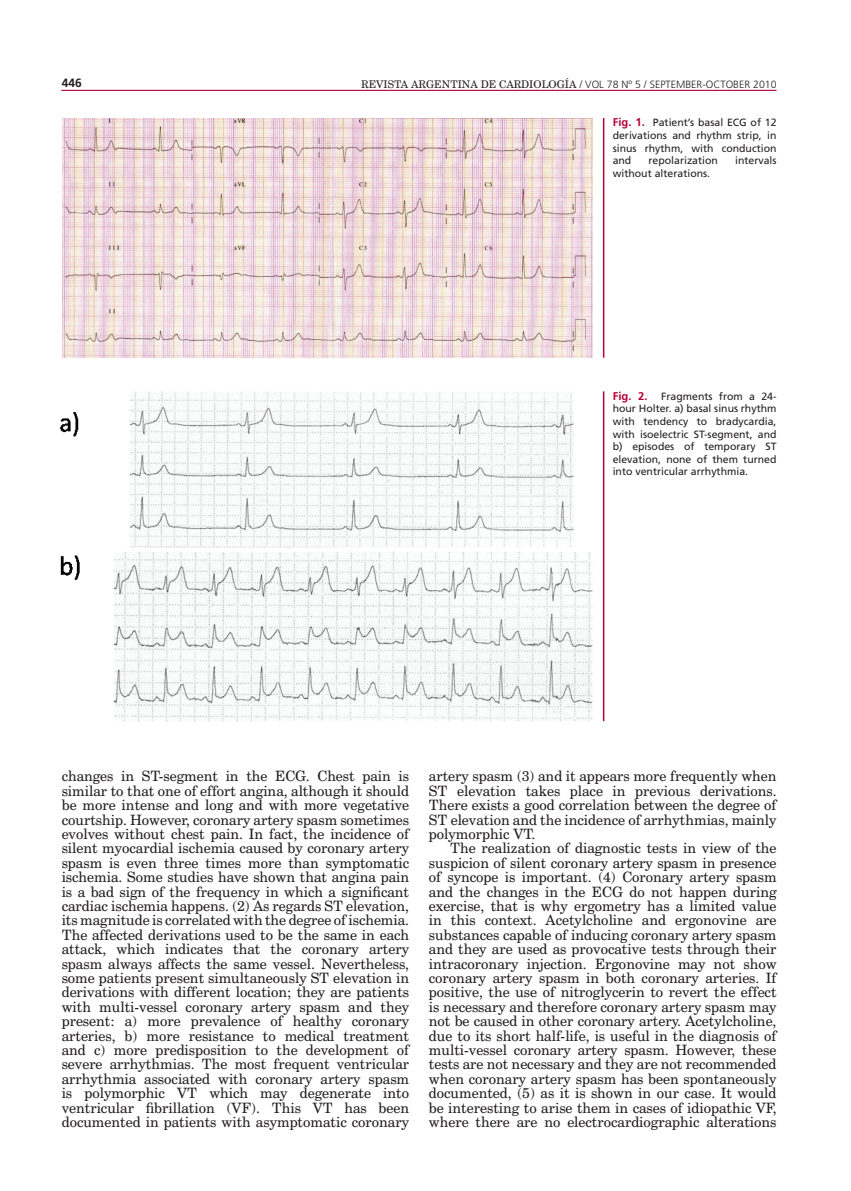
<style>
.page{position:relative;width:851px;height:1191px;background:#fff}
.page>*{position:absolute;margin:0;border:0;box-sizing:border-box;transform-origin:0 0}
.t1{font:14.25px/14.4px "Century Schoolbook BT";color:#231f20;text-align:justify}
.t2{font:700 12px "Frutiger LT Std";color:#231f20}
.t3{font:10.5px/12.6px "Frutiger LT Std";color:#231f20;text-align:justify}
.t4{font:10.5px "Century Schoolbook BT";color:#231f20}
.s1{font-family:"Century Schoolbook"}
.s2{font-family:"Frutiger LT Std";font-weight:300}
.s3{font-weight:700;font-size:11.25px;color:#b30437}
</style>
<div class="page">
<hr style="left:61px;top:90px;width:715px;height:1px;background:#b30437">
<hr style="left:602px;top:118px;width:2px;height:240px;background:#b30437">
<hr style="left:602px;top:391px;width:2px;height:330px;background:#b30437">
<img style="left:63px;top:118px;width:529px;height:240px">
<img style="left:60px;top:392px;width:532px;height:329px">
<p class="t2" style="left:62px;top:75px;width:22px">446</p>
<p class="t4" style="left:361px;top:77px;width:417px">REVISTA ARGENTINA DE CARDIOLOGÍA <span class="s1">/</span> <span class="s2">VOL 78 Nº 5</span> <span class="s1">/</span> <span class="s2">SEPTEMBER-OCTOBER 2010</span></p>
<p class="t3" style="left:612px;top:117px;width:165px"><span class="s3">Fig. 1.</span> Patient’s basal ECG of 12 derivations and rhythm strip, in sinus rhythm, with conduction and</p>
<p class="t3" style="left:648px;top:154px;width:71px">repolarization</p>
<p class="t3" style="left:735px;top:154px;width:43px">intervals</p>
<p class="t3" style="left:612px;top:167px;width:99px">without alterations.</p>
<p class="t3" style="left:612px;top:390px;width:165px"><span class="s3">Fig. 2.</span> Fragments from a 24- hour Holter. a) basal sinus rhythm with tendency to bradycardia, with isoelectric ST-segment, and b) episodes of temporary ST elevation, none of them turned into ventricular arrhythmia.</p>
<p class="t1" style="left:62px;top:769px;width:349px">changes in ST-segment in the ECG. Chest pain is similar to that one of effort angina, although it should be more intense and long and with more vegetative courtship. However, coronary artery spasm sometimes evolves without chest pain. In fact, the incidence of silent myocardial ischemia caused by coronary artery spasm is even three times more than symptomatic ischemia. Some studies have shown that angina pain is a bad sign of the frequency in which a significant cardiac ischemia happens. (2) As regards ST elevation, its magnitude is correlated with the degree of ischemia.<br>The affected derivations used to be the same in each attack, which indicates that the coronary artery spasm always affects the same vessel. Nevertheless, some patients present simultaneously ST elevation in derivations with different location; they are patients with multi-vessel coronary artery spasm and they present: a) more prevalence of healthy coronary arteries, b) more resistance to medical treatment and c) more predisposition to the development of severe arrhythmias. The most frequent ventricular arrhythmia associated with coronary artery spasm is polymorphic VT which may degenerate into ventricular fibrillation (VF). This VT has been documented in patients with asymptomatic coronary</p>
<p class="t1" style="left:429px;top:769px;width:349px">artery spasm (3) and it appears more frequently when ST elevation takes place in previous derivations.<br>There exists a good correlation between the degree of ST elevation and the incidence of arrhythmias, mainly polymorphic VT.</p>
<p class="t1" style="left:429px;top:841px;width:349px;text-indent:21px">The realization of diagnostic tests in view of the suspicion of silent coronary artery spasm in presence of syncope is important. (4) Coronary artery spasm and the changes in the ECG do not happen during exercise, that is why ergometry has a limited value in this context. Acetylcholine and ergonovine are substances capable of inducing coronary artery spasm and they are used as provocative tests through their intracoronary injection. Ergonovine may not show coronary artery spasm in both coronary arteries. If positive, the use of nitroglycerin to revert the effect is necessary and therefore coronary artery spasm may not be caused in other coronary artery. Acetylcholine, due to its short half-life, is useful in the diagnosis of multi-vessel coronary artery spasm. However, these tests are not necessary and they are not recommended when coronary artery spasm has been spontaneously documented, (5) as it is shown in our case. It would be interesting to arise them in cases of idiopathic VF, where there are no electrocardiographic alterations</p>
</div>
